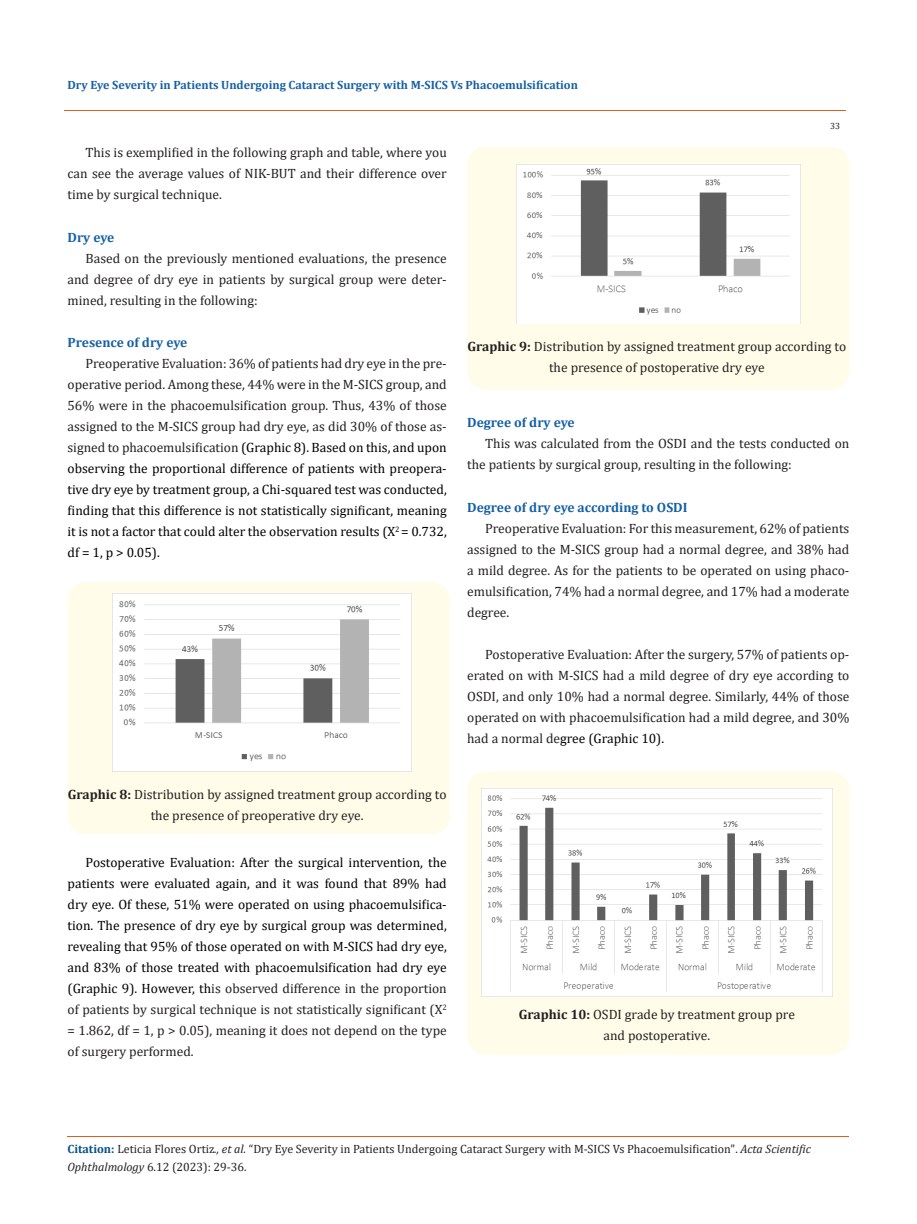
<style>
.page{position:relative;width:917px;height:1224px;background:#fff}
.page>*{position:absolute;margin:0;border:0;box-sizing:border-box;transform-origin:0 0}
.t1{font:13.5px/21px "Cambria";color:#231f20;text-align:justify}
.t2{font:13.5px/21px "Cambria";color:#000;text-align:justify}
.t3{font:700 13.5px "Cambria";color:#1560a6}
.t4{font:12px/18px "Cambria";color:#231f20}
.t5{font:700 12px "Cambria";color:#1560a6}
.t6{font:9px "Cambria";color:#231f20}
.s1{color:#231f20}
.s2{font-weight:700}
.s3{color:#000}
.s4{font-weight:700;color:#035089}
.s5{font-style:italic}
</style>
<div class="page">
<hr style="left:64px;top:110px;width:782px;height:1px;background:#e05d1a">
<div style="left:68px;top:582px;width:382px;height:252px;background:#fffde9;border-radius:18px"></div>
<img style="left:113px;top:594px;width:298px;height:178px">
<div style="left:467px;top:147px;width:382px;height:243px;background:#fffde9;border-radius:18px"></div>
<img style="left:516px;top:165px;width:284px;height:159px">
<div style="left:467px;top:772px;width:382px;height:283px;background:#fffde9;border-radius:18px"></div>
<img style="left:481px;top:788px;width:351px;height:208px">
<hr style="left:67px;top:1137px;width:782px;height:1px;background:#e05d1a">
<p class="t5" style="left:67px;top:76px;width:512px">Dry Eye Severity in Patients Undergoing Cataract Surgery with M-SICS Vs Phacoemulsification</p>
<p class="t6" style="left:830px;top:120px;width:11px">33</p>
<p class="t1" style="left:67px;top:142px;width:381px;text-indent:18px">This is exemplified in the following graph and table, where you can see the average values of NIK-BUT and their difference over time by surgical technique.</p>
<p class="t3" style="left:67px;top:228px;width:48px">Dry eye</p>
<p class="t1" style="left:67px;top:248px;width:381px;text-indent:18px">Based on the previously mentioned evaluations, the presence and degree of dry eye in patients by surgical group were deter&shy;mined, resulting in the following:</p>
<p class="t3" style="left:67px;top:333px;width:121px">Presence of dry eye</p>
<p class="t2" style="left:67px;top:353px;width:381px;text-indent:18px"><span class="s1">Preoperative Evaluation: 36% of patients had dry eye in the pre&shy;operative period. Among these, 44% were in the M-SICS group, and 56% were in the phacoemulsification group. Thus, 43% of those assigned to the M-SICS group had dry eye, as did 30% of those as&shy;signed to phacoemulsification</span> (Graphic 8). Based on this, and upon observing the proportional difference of patients with preopera&shy;tive dry eye by treatment group, a Chi-squared test was conducted, finding that this difference is not statistically significant, meaning it is not a factor that could alter the observation results (X<sup>2</sup> = 0.732, df = 1, p &gt; 0.05).</p>
<p class="t1" style="left:68px;top:783px;width:380px;text-align:center"><span class="s2">Graphic 8:</span> Distribution by assigned treatment group according to the presence of preoperative dry eye.</p>
<p class="t2" style="left:68px;top:852px;width:381px;text-indent:18px">Postoperative Evaluation: After the surgical intervention, the patients were evaluated again, and it was found that 89% had dry eye. Of these, 51% were operated on using phacoemulsifica&shy;tion. The presence of dry eye by surgical group was determined, revealing that 95% of those operated on with M-SICS had dry eye, and 83% of those treated with phacoemulsification had dry eye (Graphic 9). However, th<span class="s1">is observed difference in the proportion of patients by surgical technique is not statistically significant (X</span><sup>2 </sup><span class="s1">= 1.862, df = 1, p &gt; 0.05), meaning it does not depend on the type of surgery performed.</span></p>
<p class="t1" style="left:467px;top:335px;width:380px;text-align:center"><span class="s2">Graphic 9:</span> Distribution by assigned treatment group according to the presence of postoperative dry eye</p>
<p class="t3" style="left:467px;top:413px;width:109px">Degree of dry eye</p>
<p class="t1" style="left:467px;top:433px;width:384px;text-indent:18px">This was calculated from the OSDI and the tests conducted on the patients by surgical group, resulting in the following:</p>
<p class="t3" style="left:467px;top:498px;width:222px">Degree of dry eye according to OSDI</p>
<p class="t1" style="left:467px;top:518px;width:384px;text-indent:18px">Preoperative Evaluation: For this measurement, 62% of patients assigned to the M-SICS group had a normal degree, and 38% had a mild degree. As for the patients to be operated on using phaco&shy;emulsification, 74% had a normal degree, and 17% had a moderate degree.</p>
<p class="t1" style="left:467px;top:644px;width:384px;text-indent:18px">Postoperative Evaluation: After the surgery, 57% of patients op&shy;erated on with M-SICS had a mild degree of dry eye according to OSDI, and only 10% had a normal degree. Similarly, 44% of those operated on with phacoemulsification had a mild degree, and 30% had a normal de<span class="s3">gree (Graphic 10).</span></p>
<p class="t1" style="left:518px;top:1003px;width:278px;text-align:center"><span class="s2">Graphic 10:</span> OSDI grade by treatment group pre and postoperative.</p>
<p class="t4" style="left:67px;top:1140px;width:745px"><span class="s4">Citation:</span> Leticia Flores Ortiz<span class="s5">., et al.</span> “Dry Eye Severity in Patients Undergoing Cataract Surgery with M-SICS Vs Phacoemulsification". <span class="s5">Acta Scientific<br>Ophthalmology</span> 6.12 (2023): 29-36.</p>
</div>
